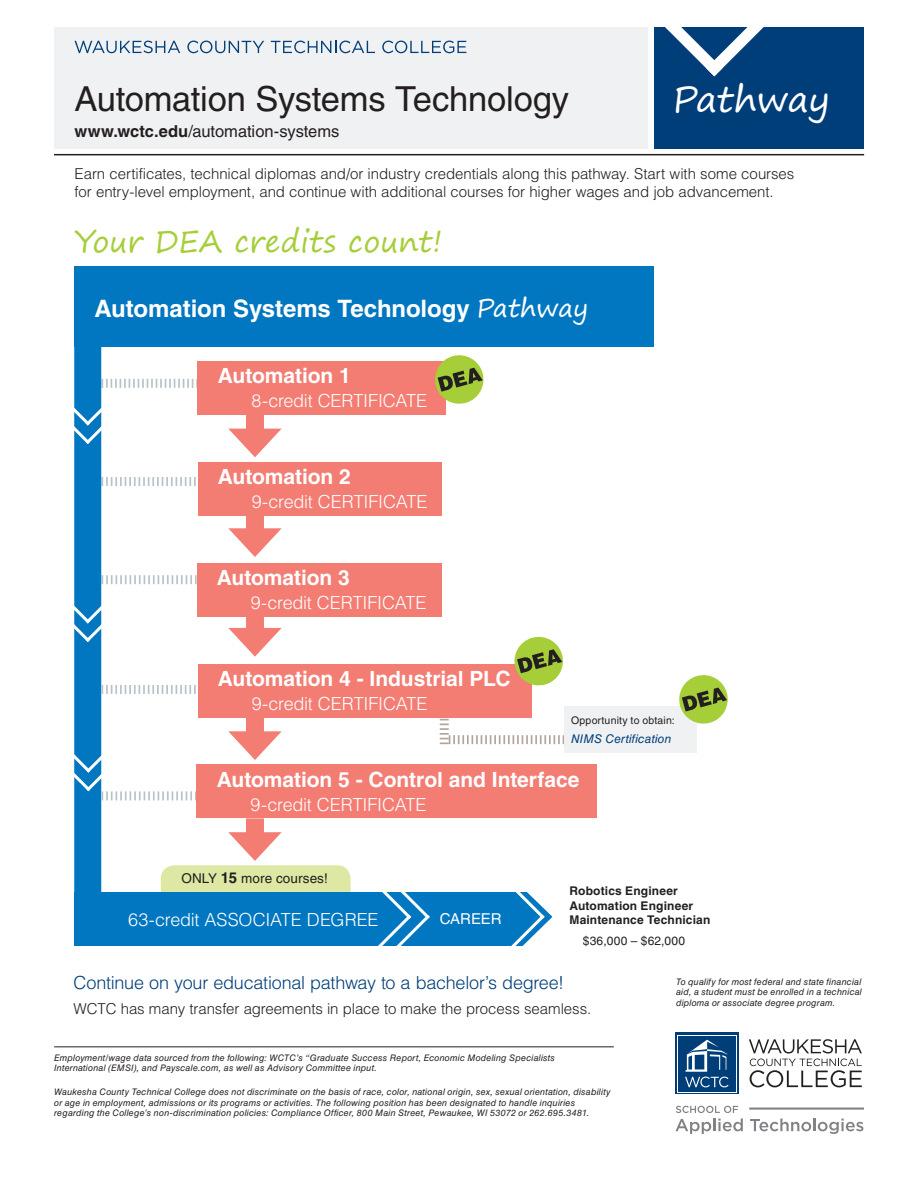
<style>
.page{position:relative;width:918px;height:1188px;background:#fff}
.page>*{position:absolute;margin:0;border:0;box-sizing:border-box;transform-origin:0 0}
.t1{font:36px "Segoe Print";letter-spacing:-.005em;color:#fff}
.t2{font:34.5px "Helvetica LT Std";letter-spacing:-.005em;color:#231f20}
.t3{font:30px "Segoe Print";letter-spacing:.005em;color:#a6ce39}
.t4{font:700 24px "Helvetica LT Std";letter-spacing:-.005em;color:#fff}
.t5{font:700 21px "Helvetica LT Std";letter-spacing:-.005em;color:#fff}
.t6{font:300 18px "Helvetica LT Std";letter-spacing:-.01em;color:#fff}
.t7{font:300 18px "Helvetica LT Std";letter-spacing:-.015em;color:#003e7a}
.t8{font:16.5px "Helvetica LT Std";color:#231f20}
.t9{font:300 15px/18px "Helvetica LT Std";letter-spacing:-.005em;color:#231f20}
.t10{font:15px "Helvetica LT Std";letter-spacing:-.015em;color:#fff}
.t11{font:13.5px "Helvetica LT Std";letter-spacing:.01em;color:#231f20}
.t12{font:700 12px/14.4px "Helvetica LT Std";letter-spacing:.015em;color:#231f20}
.t13{font:italic 12px "Helvetica LT Std";letter-spacing:.01em;color:#003e7a}
.t14{font:12px "Helvetica LT Std";letter-spacing:.03em;color:#231f20}
.t15{font:10.5px "Helvetica LT Std";letter-spacing:.015em;color:#231f20}
.t16{font:italic 9px/10.5px "Helvetica LT Std";letter-spacing:.02em;color:#231f20}
.s1{font-weight:700}
.s2{font-family:"Segoe Print";font-weight:400;font-size:25.5px}
.s3{font-weight:700;font-size:15px}
</style>
<div class="page">
<div style="left:161px;top:865px;width:190px;height:50px;background:#dce8a3;border-radius:13px"></div>
<svg style="left:102px;top:477px;width:94px;height:9px"></svg>
<div style="left:54px;top:27px;width:594px;height:121px;background:#f0f1f2"></div>
<svg style="left:75px;top:41px;width:105px;height:12px"></svg>
<svg style="left:187px;top:41px;width:77px;height:12px"></svg>
<svg style="left:271px;top:41px;width:104px;height:12px"></svg>
<svg style="left:382px;top:41px;width:84px;height:12px"></svg>
<hr style="left:54px;top:154px;width:810px;height:1px;background:#231f20">
<div style="left:654px;top:27px;width:210px;height:121px;background:#003e7a"></div>
<svg style="left:665px;top:27px;width:99px;height:50px"></svg>
<div style="left:74px;top:266px;width:580px;height:81px;background:#0077c0"></div>
<hr style="left:54px;top:1046px;width:560px;height:1px;background:#231f20">
<div style="left:74px;top:892px;width:478px;height:54px;background:#0077c0"></div>
<svg style="left:511px;top:892px;width:41px;height:54px"></svg>
<svg style="left:378px;top:892px;width:52px;height:54px"></svg>
<div style="left:74px;top:338px;width:27px;height:560px;background:#0077c0"></div>
<svg style="left:74px;top:575px;width:123px;height:70px"></svg>
<svg style="left:74px;top:379px;width:208px;height:78px"></svg>
<div style="left:246px;top:515px;width:18px;height:24px;background:#f37c73"></div>
<svg style="left:228px;top:528px;width:54px;height:29px"></svg>
<div style="left:198px;top:361px;width:248px;height:54px;background:#f37c73"></div>
<div style="left:198px;top:462px;width:244px;height:54px;background:#f37c73"></div>
<div style="left:246px;top:617px;width:18px;height:22px;background:#f37c73"></div>
<svg style="left:228px;top:628px;width:54px;height:29px"></svg>
<div style="left:197px;top:563px;width:245px;height:54px;background:#f37c73"></div>
<svg style="left:749px;top:1039px;width:113px;height:48px"></svg>
<hr style="left:749px;top:1108px;width:115px;height:2px;background:#808285">
<svg style="left:750px;top:1118px;width:113px;height:16px"></svg>
<svg style="left:676px;top:1106px;width:67px;height:28px"></svg>
<svg style="left:675px;top:1033px;width:63px;height:61px"></svg>
<svg style="left:677px;top:1035px;width:59px;height:57px"></svg>
<div style="left:678px;top:1036px;width:58px;height:55px;background:#003e7a"></div>
<svg style="left:685px;top:1040px;width:44px;height:47px"></svg>
<svg style="left:74px;top:734px;width:123px;height:66px"></svg>
<svg style="left:102px;top:685px;width:94px;height:9px"></svg>
<div style="left:246px;top:718px;width:18px;height:24px;background:#f37c73"></div>
<svg style="left:228px;top:731px;width:54px;height:29px"></svg>
<div style="left:198px;top:664px;width:333px;height:54px;background:#f37c73"></div>
<div style="left:197px;top:764px;width:400px;height:54px;background:#f37c73"></div>
<div style="left:246px;top:818px;width:18px;height:25px;background:#f37c73"></div>
<svg style="left:228px;top:832px;width:54px;height:29px"></svg>
<svg style="left:440px;top:719px;width:124px;height:25px"></svg>
<div style="left:564px;top:707px;width:133px;height:46px;background:#f0f1f2"></div>
<svg style="left:435px;top:355px;width:49px;height:49px"></svg>
<svg style="left:514px;top:636px;width:49px;height:52px"></svg>
<svg style="left:677px;top:675px;width:51px;height:49px"></svg>
<h2 class="t2" style="left:75px;top:79px;width:496px">Automation Systems Technology</h2>
<h3 class="t8" style="left:75px;top:122px;width:266px"><span class="s1">www.wctc.edu</span>/automation-systems</h3>
<h1 class="t1" style="left:672px;top:67px;width:159px">Pathway</h1>
<h3 class="t9" style="left:75px;top:165px;width:721px">Earn certificates, technical diplomas and/or industry credentials along this pathway. Start with some courses for entry-level employment, and continue with additional courses for higher wages and job advancement.</h3>
<h3 class="t3" style="left:75px;top:214px;width:369px">Your DEA credits count!</h3>
<h3 class="t4" style="left:94px;top:294px;width:495px">Automation Systems Technology <span class="s2">Pathway</span></h3>
<h3 class="t5" style="left:218px;top:363px;width:135px">Automation 1</h3>
<h3 class="t6" style="left:252px;top:390px;width:177px">8-credit CERTIFICATE</h3>
<h3 class="t5" style="left:218px;top:464px;width:135px">Automation 2</h3>
<h3 class="t6" style="left:252px;top:491px;width:177px">9-credit CERTIFICATE</h3>
<h3 class="t5" style="left:217px;top:565px;width:135px">Automation 3</h3>
<h3 class="t6" style="left:251px;top:592px;width:177px">9-credit CERTIFICATE</h3>
<h3 class="t5" style="left:218px;top:666px;width:294px">Automation 4 - Industrial PLC</h3>
<h3 class="t6" style="left:252px;top:692px;width:177px">9-credit CERTIFICATE</h3>
<p class="t15" style="left:571px;top:714px;width:105px">Opportunity to obtain:</p>
<h3 class="t13" style="left:571px;top:732px;width:102px">NIMS Certification</h3>
<h3 class="t5" style="left:217px;top:767px;width:364px">Automation 5 - Control and Interface</h3>
<h3 class="t6" style="left:251px;top:793px;width:177px">9-credit CERTIFICATE</h3>
<h3 class="t11" style="left:181px;top:870px;width:148px">ONLY <span class="s3">15</span> more courses!</h3>
<h3 class="t6" style="left:128px;top:908px;width:252px">63-credit ASSOCIATE DEGREE</h3>
<h3 class="t10" style="left:440px;top:910px;width:63px">CAREER</h3>
<h3 class="t12" style="left:569px;top:884px;width:143px">Robotics Engineer<br>Automation Engineer<br>Maintenance Technician</h3>
<h3 class="t14" style="left:583px;top:934px;width:104px">$36,000 – $62,000</h3>
<h3 class="t7" style="left:74px;top:972px;width:492px">Continue on your educational pathway to a bachelor’s degree!</h3>
<h3 class="t9" style="left:74px;top:1000px;width:519px">WCTC has many transfer agreements in place to make the process seamless.</h3>
<p class="t16" style="left:54px;top:1052px;width:503px">Employment/wage data sourced from the following: WCTC’s “Graduate Success Report, Economic Modeling Specialists<br>International (EMSI), and Payscale.com, as well as Advisory Committee input.</p>
<p class="t16" style="left:54px;top:1087px;width:558px">Waukesha County Technical College does not discriminate on the basis of race, color, national origin, sex, sexual orientation, disability or age in employment, admissions or its programs or activities. The following position has been designated to handle inquiries regarding the College’s non-discrimination policies: Compliance Officer, 800 Main Street, Pewaukee, WI 53072 or 262.695.3481.</p>
<p class="t16" style="left:676px;top:976px;width:187px;text-align:justify">To qualify for most federal and state financial aid, a student must be enrolled in a technical diploma or associate degree program.</p>
</div>
